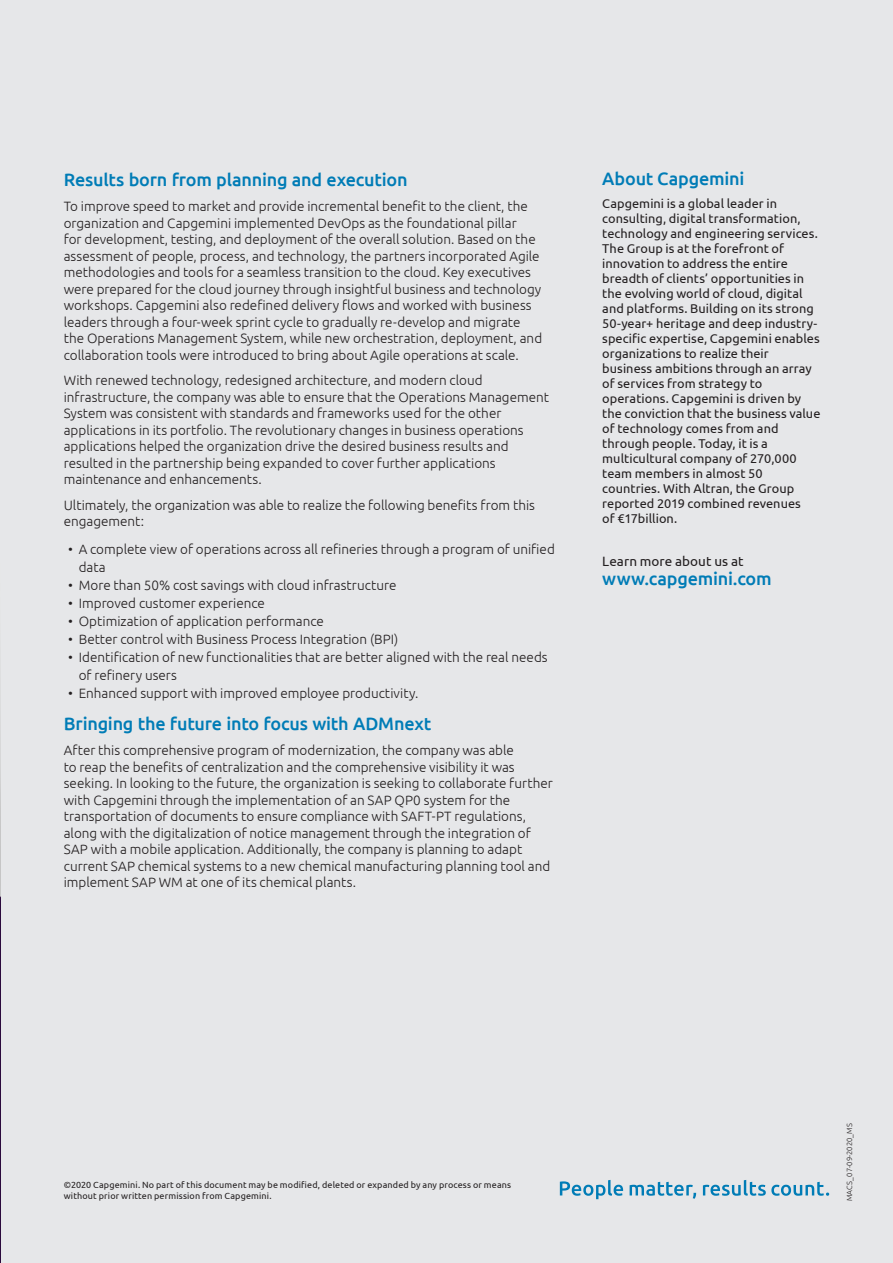
<style>
.page{position:relative;width:893px;height:1263px;background:#e6e7e9}
.page>*{position:absolute;margin:0;border:0;box-sizing:border-box;transform-origin:0 0}
.head1{font:500 18px "Ubuntu";letter-spacing:-.01em;color:#007cb6}
.text{font:300 13.5px/16.5px "Ubuntu";color:#231f20}
.t1{font:13.5px "Ubuntu";letter-spacing:.005em;color:#231f20}
.t2{font:12.75px/15px "Ubuntu";letter-spacing:.005em;color:#231f20}
.copyright{font:9px/10.8px "Ubuntu";letter-spacing:.015em;color:#231f20}
.copyright-2{font:300 7.5px "Ubuntu";letter-spacing:.005em;color:#231f20}
</style>
<div class="page">
<img style="left:0;top:563px;width:1px;height:700px">
<svg style="left:560px;top:1180px;width:63px;height:19px"></svg>
<svg style="left:630px;top:1182px;width:66px;height:17px"></svg>
<svg style="left:703px;top:1180px;width:126px;height:16px"></svg>
<p class="head1" style="left:64px;top:168px;width:345px">Results born from planning and execution</p>
<p class="text" style="left:64px;top:198px;width:480px">To improve speed to market and provide incremental benefit to the client, the organization and Capgemini implemented DevOps as the foundational pillar<br>for development, testing, and deployment of the overall solution. Based on the assessment of people, process, and technology, the partners incorporated Agile methodologies and tools for a seamless transition to the cloud. Key executives were prepared for the cloud journey through insightful business and technology workshops. Capgemini also redefined delivery flows and worked with business leaders through a four-week sprint cycle to gradually re-develop and migrate the Operations Management System, while new orchestration, deployment, and collaboration tools were introduced to bring about Agile operations at scale.</p>
<p class="text" style="left:64px;top:372px;width:487px">With renewed technology, redesigned architecture, and modern cloud infrastructure, the company was able to ensure that the Operations Management System was consistent with standards and frameworks used for the other applications in its portfolio. The revolutionary changes in business operations applications helped the organization drive the desired business results and resulted in the partnership being expanded to cover further applications maintenance and enhancements.</p>
<p class="text" style="left:64px;top:496px;width:473px">Ultimately, the organization was able to realize the following benefits from this engagement:</p>
<p class="text" style="left:79px;top:540px;width:478px;line-height:18px;text-indent:-11px">• A complete view of operations across all refineries through a program of unified data</p>
<p class="text" style="left:68px;top:577px;width:330px">• More than 50% cost savings with cloud infrastructure</p>
<p class="text" style="left:68px;top:595px;width:198px">• Improved customer experience</p>
<p class="text" style="left:68px;top:613px;width:257px">• Optimization of application performance</p>
<p class="text" style="left:68px;top:631px;width:332px">• Better control with Business Process Integration (BPI)</p>
<p class="text" style="left:79px;top:648px;width:470px;line-height:18px;text-indent:-11px">• Identification of new functionalities that are better aligned with the real needs of refinery users</p>
<p class="text" style="left:68px;top:685px;width:352px">• Enhanced support with improved employee productivity.</p>
<p class="head1" style="left:64px;top:712px;width:369px">Bringing the future into focus with ADMnext</p>
<p class="text" style="left:64px;top:742px;width:491px">After this comprehensive program of modernization, the company was able<br>to reap the benefits of centralization and the comprehensive visibility it was seeking. In looking to the future, the organization is seeking to collaborate further with Capgemini through the implementation of an SAP QP0 system for the transportation of documents to ensure compliance with SAFT-PT regulations, along with the digitalization of notice management through the integration of SAP with a mobile application. Additionally, the company is planning to adapt current SAP chemical systems to a new chemical manufacturing planning tool and implement SAP WM at one of its chemical plants.</p>
<p class="head1" style="left:602px;top:167px;width:144px">About Capgemini</p>
<p class="t2" style="left:602px;top:196px;width:220px">Capgemini is a global leader in consulting, digital transformation, technology and engineering services.<br>The Group is at the forefront of innovation to address the entire breadth of clients’ opportunities in the evolving world of cloud, digital and platforms. Building on its strong 50-year+ heritage and deep industry&shy;specific expertise, Capgemini enables organizations to realize their business ambitions through an array of services from strategy to operations. Capgemini is driven by the conviction that the business value of technology comes from and through people. Today, it is a multicultural company of 270,000 team members in almost 50 countries. With Altran, the Group reported 2019 combined revenues<br>of €17billion.</p>
<p class="t1" style="left:602px;top:553px;width:143px">Learn more about us at</p>
<p class="head1" style="left:602px;top:567px;width:171px">www.capgemini.com</p>
<p class="copyright" style="left:64px;top:1179px;width:449px">©2020 Capgemini. No part of this document may be modified, deleted or expanded by any process or means without prior written permission from Capgemini.</p>
<p class="copyright-2" style="left:845px;top:1201px;width:80px;rotate:-90deg">MACS_07-09-2020_MS</p>
</div>
